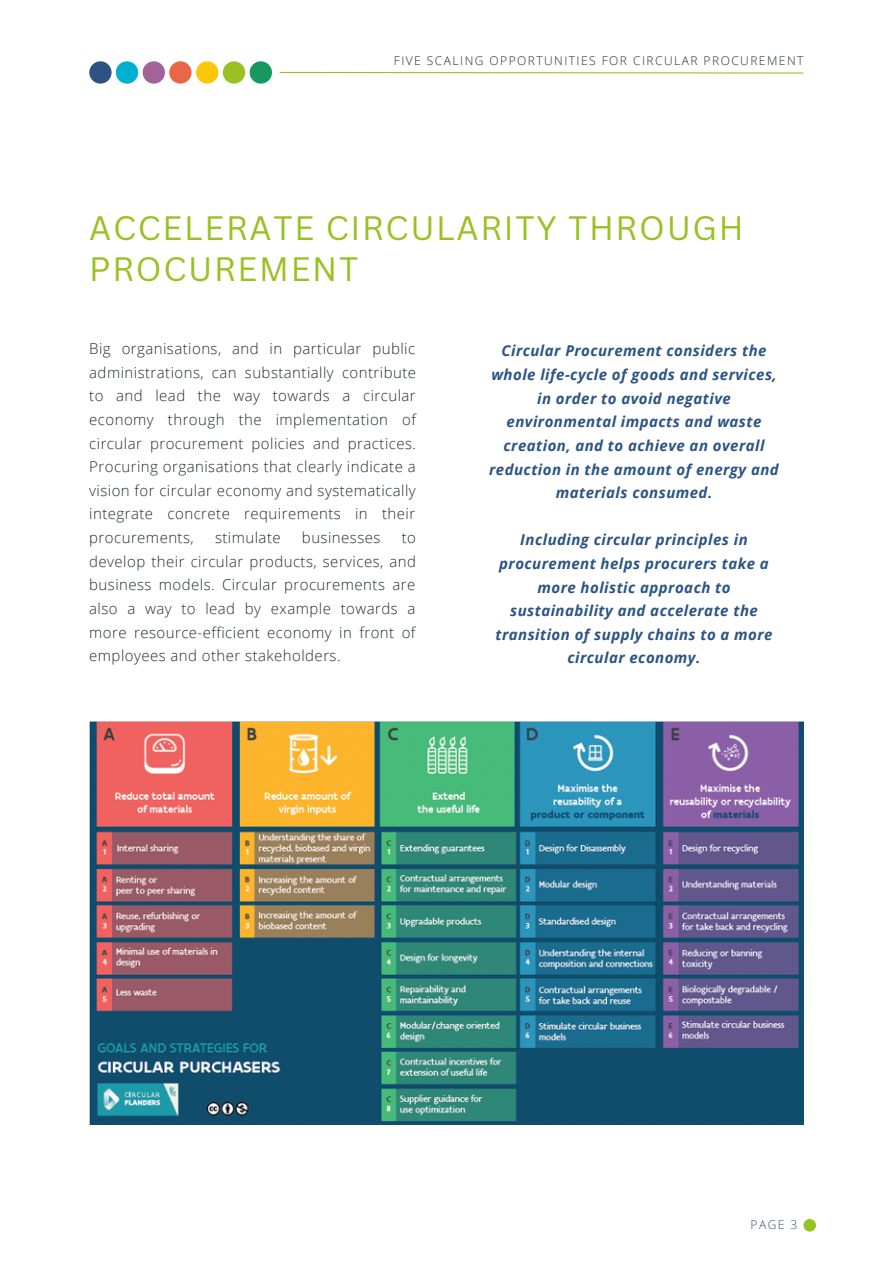
<style>
.page{position:relative;width:893px;height:1264px;background:#fff}
.page>*{position:absolute;margin:0;border:0;box-sizing:border-box;transform-origin:0 0}
.t1{font:33px/40.5px "Canva Sans";letter-spacing:.05em;color:#98c222}
.t2{font:300 15px/23.5px "Open Sans";letter-spacing:.03em;color:#262b2c;text-align:justify}
.t3{font:italic 700 15px/23.5px "Open Sans";letter-spacing:.03em;color:#2b5485;text-align:center}
.t4{font:300 12px "Open Sans";letter-spacing:.12em;color:#262b2c}
.t5{font:300 12px "Open Sans";color:#364d62}
</style>
<div class="page">
<div style="left:803px;top:1218px;width:13px;height:13px;background:#98c222;border-radius:50%"></div>
<svg style="left:279px;top:71px;width:525px;height:3px"></svg>
<div style="left:89px;top:61px;width:23px;height:23px;background:#2b5485;border-radius:50%"></div>
<div style="left:116px;top:61px;width:22px;height:23px;background:#00b0d2;border-radius:50%"></div>
<div style="left:143px;top:61px;width:22px;height:23px;background:#a36298;border-radius:50%"></div>
<div style="left:169px;top:61px;width:22px;height:23px;background:#ea6647;border-radius:50%"></div>
<div style="left:196px;top:61px;width:22px;height:23px;background:#fdc608;border-radius:50%"></div>
<div style="left:223px;top:61px;width:22px;height:23px;background:#98c222;border-radius:50%"></div>
<div style="left:250px;top:61px;width:22px;height:23px;background:#159961;border-radius:50%"></div>
<img style="left:89px;top:721px;width:714px;height:403px">
<p class="t4" style="left:394px;top:52px;width:411px">FIVE SCALING OPPORTUNITIES FOR CIRCULAR PROCUREMENT</p>
<p class="t1" style="left:89px;top:207px;width:655px">ACCELERATE CIRCULARITY THROUGH<br>PROCUREMENT</p>
<p class="t2" style="left:89px;top:336px;width:328px">Big organisations, and in particular public administrations, can substantially contribute to and lead the way towards a circular economy through the implementation of circular procurement policies and practices.<br>Procuring organisations that clearly indicate a vision for circular economy and systematically integrate concrete requirements in their procurements,</p>
<p class="t2" style="left:215px;top:525px;width:67px">stimulate</p>
<p class="t2" style="left:302px;top:525px;width:80px">businesses</p>
<p class="t2" style="left:89px;top:525px;width:328px;text-indent:312px">to develop their circular products, services, and business models. Circular procurements are also a way to lead by example towards a more resource-efficient economy in front of employees and other stakeholders.</p>
<p class="t3" style="left:489px;top:339px;width:291px">Circular Procurement considers the whole life-cycle of goods and services, in order to avoid negative environmental impacts and waste creation, and to achieve an overall reduction in the amount of energy and materials consumed.</p>
<p class="t3" style="left:495px;top:528px;width:278px">Including circular principles in procurement helps procurers take a more holistic approach to sustainability and accelerate the transition of supply chains to a more circular economy.</p>
<p class="t5" style="left:750px;top:1216px;width:48px">PAGE 3</p>
</div>
